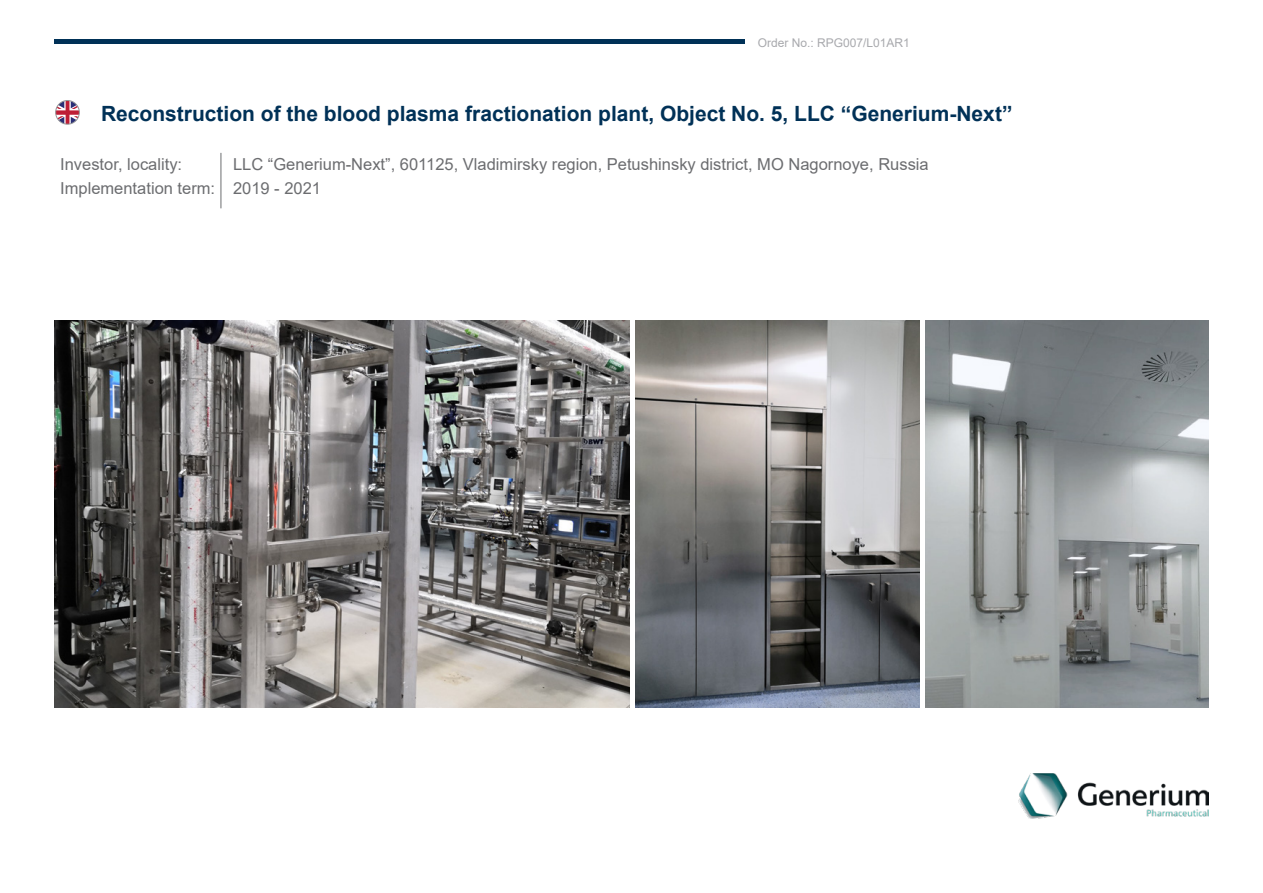
<style>
.page{position:relative;width:1263px;height:893px;background:#fff}
.page>*{position:absolute;margin:0;border:0;box-sizing:border-box;transform-origin:0 0}
.t1{font:700 21px "Arial";color:#003157}
.t2{font:16.5px "Arial";color:#6c6d70}
.t3{font:12px "Arial";color:#a8a9ad}
</style>
<div class="page">
<hr style="left:221px;top:153px;width:1px;height:55px;background:#6c6d70">
<div style="left:55px;top:39px;width:690px;height:5px;background:#003157"></div>
<svg style="left:56px;top:102px;width:23px;height:22px"></svg>
<div style="left:55px;top:100px;width:25px;height:24px;border:1px solid #939598;border-radius:50%"></div>
<img style="left:635px;top:321px;width:284px;height:386px">
<img style="left:55px;top:321px;width:575px;height:386px">
<img style="left:925px;top:321px;width:284px;height:386px">
<img style="left:1019px;top:773px;width:190px;height:45px">
<p class="t3" style="left:758px;top:34px;width:154px">Order No.: RPG007/L01AR1</p>
<p class="t1" style="left:101px;top:99px;width:913px">Reconstruction of the blood plasma fractionation plant, Object No. 5, LLC “Generium-Next”</p>
<p class="t2" style="left:60px;top:153px;width:123px">Investor, locality:</p>
<p class="t2" style="left:233px;top:153px;width:697px">LLC “Generium-Next”, 601125, Vladimirsky region, Petushinsky district, MO Nagornoye, Russia</p>
<p class="t2" style="left:60px;top:177px;width:156px">Implementation term:</p>
<p class="t2" style="left:233px;top:177px;width:90px">2019 - 2021</p>
</div>
